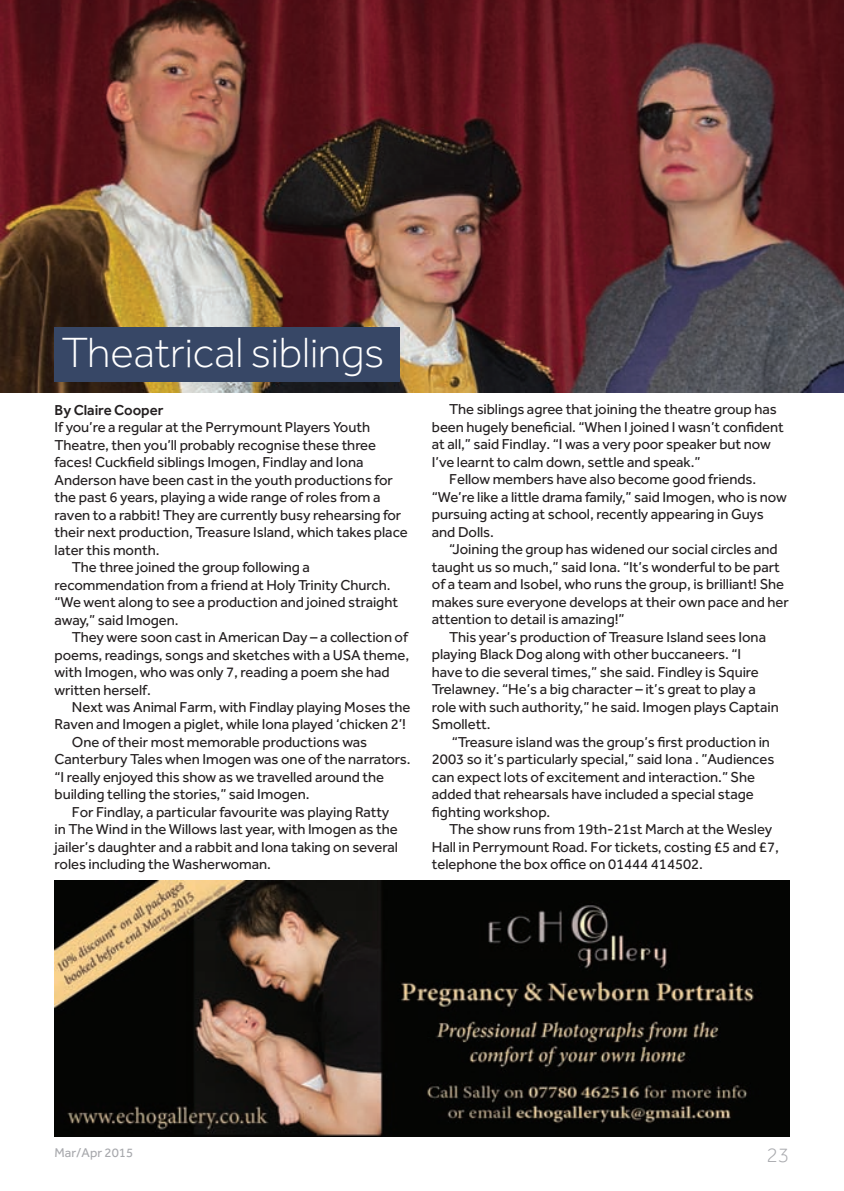
<style>
.page{position:relative;width:844px;height:1191px;background:#fff}
.page>*{position:absolute;margin:0;border:0;box-sizing:border-box;transform-origin:0 0}
.t1{font:300 43.75px "Effra";letter-spacing:-.005em;color:#fff}
.t2{font:300 21px "Effra";color:#a8a9ad}
.t3{font:14.88px "Effra";letter-spacing:-.005em;color:#231f20}
.t4{font:500 14.88px "Effra";letter-spacing:-.005em;color:#231f20}
.t5{font:13.12px "Effra";color:#a8a9ad}
</style>
<div class="page">
<img style="left:55px;top:881px;width:734px;height:255px">
<img style="left:1px;top:0;width:842px;height:392px">
<div style="left:55px;top:327px;width:344px;height:55px;background:#374766"></div>
<h1 class="t1" style="left:61px;top:328px;width:324px">Theatrical siblings</h1>
<p class="t4" style="left:55px;top:401px;width:110px">By Claire Cooper</p>
<p class="t3" style="left:55px;top:418px;width:317px">If you’re a regular at the Perrymount Players Youth</p>
<p class="t3" style="left:55px;top:436px;width:323px">Theatre, then you’ll probably recognise these three</p>
<p class="t3" style="left:55px;top:453px;width:310px">faces! Cuckfield siblings Imogen, Findlay and Iona</p>
<p class="t3" style="left:55px;top:471px;width:340px">Anderson have been cast in the youth productions for</p>
<p class="t3" style="left:55px;top:488px;width:327px">the past 6 years, playing a wide range of roles from a</p>
<p class="t3" style="left:55px;top:506px;width:348px">raven to a rabbit! They are currently busy rehearsing for</p>
<p class="t3" style="left:55px;top:523px;width:355px">their next production, Treasure Island, which takes place</p>
<p class="t3" style="left:55px;top:541px;width:106px">later this month.</p>
<p class="t3" style="left:72px;top:558px;width:239px">The three joined the group following a</p>
<p class="t3" style="left:55px;top:576px;width:337px">recommendation from a friend at Holy Trinity Church.</p>
<p class="t3" style="left:55px;top:593px;width:345px">“We went along to see a production and joined straight</p>
<p class="t3" style="left:55px;top:611px;width:125px">away,” said Imogen.</p>
<p class="t3" style="left:72px;top:628px;width:337px">They were soon cast in American Day – a collection of</p>
<p class="t3" style="left:55px;top:646px;width:356px">poems, readings, songs and sketches with a USA theme,</p>
<p class="t3" style="left:55px;top:663px;width:336px">with Imogen, who was only 7, reading a poem she had</p>
<p class="t3" style="left:55px;top:681px;width:98px">written herself.</p>
<p class="t3" style="left:72px;top:698px;width:340px">Next was Animal Farm, with Findlay playing Moses the</p>
<p class="t3" style="left:55px;top:716px;width:353px">Raven and Imogen a piglet, while Iona played ‘chicken 2’!</p>
<p class="t3" style="left:72px;top:733px;width:297px">One of their most memorable productions was</p>
<p class="t3" style="left:55px;top:751px;width:357px">Canterbury Tales when Imogen was one of the narrators.</p>
<p class="t3" style="left:55px;top:768px;width:331px">“I really enjoyed this show as we travelled around the</p>
<p class="t3" style="left:55px;top:786px;width:256px">building telling the stories,” said Imogen.</p>
<p class="t3" style="left:72px;top:803px;width:319px">For Findlay, a particular favourite was playing Ratty</p>
<p class="t3" style="left:55px;top:821px;width:344px">in The Wind in the Willows last year, with Imogen as the</p>
<p class="t3" style="left:55px;top:838px;width:345px">jailer’s daughter and a rabbit and Iona taking on several</p>
<p class="t3" style="left:55px;top:856px;width:218px">roles including the Washerwoman.</p>
<p class="t3" style="left:449px;top:401px;width:329px">The siblings agree that joining the theatre group has</p>
<p class="t3" style="left:432px;top:418px;width:353px">been hugely beneficial. “When I joined I wasn’t confident</p>
<p class="t3" style="left:432px;top:436px;width:340px">at all,” said Findlay. “I was a very poor speaker but now</p>
<p class="t3" style="left:432px;top:453px;width:270px">I’ve learnt to calm down, settle and speak.”</p>
<p class="t3" style="left:449px;top:471px;width:308px">Fellow members have also become good friends.</p>
<p class="t3" style="left:432px;top:488px;width:356px">“We’re like a little drama family,” said Imogen, who is now</p>
<p class="t3" style="left:432px;top:505px;width:333px">pursuing acting at school, recently appearing in Guys</p>
<p class="t3" style="left:432px;top:523px;width:64px">and Dolls.</p>
<p class="t3" style="left:449px;top:540px;width:330px">“Joining the group has widened our social circles and</p>
<p class="t3" style="left:432px;top:558px;width:349px">taught us so much,” said Iona. “It’s wonderful to be part</p>
<p class="t3" style="left:432px;top:575px;width:354px">of a team and Isobel, who runs the group, is brilliant! She</p>
<p class="t3" style="left:432px;top:593px;width:358px">makes sure everyone develops at their own pace and her</p>
<p class="t3" style="left:432px;top:610px;width:194px">attention to detail is amazing!”</p>
<p class="t3" style="left:449px;top:628px;width:318px">This year’s production of Treasure Island sees Iona</p>
<p class="t3" style="left:432px;top:645px;width:310px">playing Black Dog along with other buccaneers. “I</p>
<p class="t3" style="left:432px;top:663px;width:328px">have to die several times,” she said. Findley is Squire</p>
<p class="t3" style="left:432px;top:680px;width:325px">Trelawney. “He’s a big character – it’s great to play a</p>
<p class="t3" style="left:432px;top:698px;width:348px">role with such authority,” he said. Imogen plays Captain</p>
<p class="t3" style="left:432px;top:715px;width:60px">Smollett.</p>
<p class="t3" style="left:452px;top:733px;width:319px">“Treasure island was the group’s first production in</p>
<p class="t3" style="left:432px;top:750px;width:344px">2003 so it’s particularly special,” said Iona . ”Audiences</p>
<p class="t3" style="left:432px;top:768px;width:325px">can expect lots of excitement and interaction.” She</p>
<p class="t3" style="left:432px;top:785px;width:323px">added that rehearsals have included a special stage</p>
<p class="t3" style="left:432px;top:803px;width:120px">fighting workshop.</p>
<p class="t3" style="left:449px;top:820px;width:324px">The show runs from 19th-21st March at the Wesley</p>
<p class="t3" style="left:432px;top:838px;width:348px">Hall in Perrymount Road. For tickets, costing £5 and £7,</p>
<p class="t3" style="left:432px;top:855px;width:272px">telephone the box office on 01444 414502.</p>
<p class="t5" style="left:55px;top:1144px;width:80px">Mar/Apr 2015</p>
<h2 class="t2" style="left:766px;top:1143px;width:24px">23</h2>
</div>
